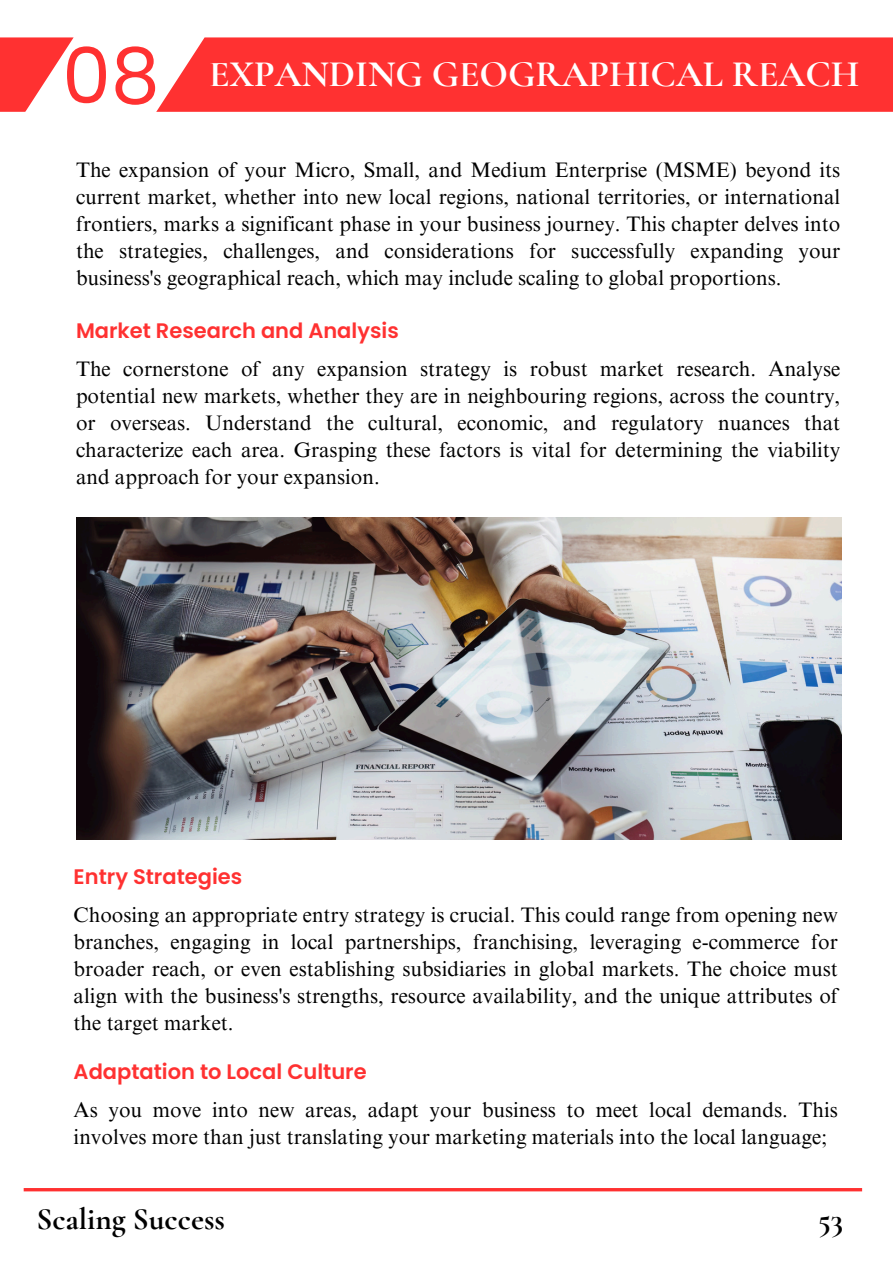
<style>
.page{position:relative;width:893px;height:1264px;background:#fff}
.page>*{position:absolute;margin:0;border:0;box-sizing:border-box;transform-origin:0 0}
.t1{font:77.4px "Poppins";color:#ff3131}
.t2{font:700 37.35px "Cormorant Garamond";color:#fff}
.t3{font:700 31.05px "Cormorant Garamond";color:#000}
.t4{font:21px/27px "Times NRMT Pro";color:#000;text-align:justify}
.t5{font:600 21px "Poppins";color:#ff3131}
</style>
<div class="page">
<hr style="left:24px;top:1188px;width:838px;height:3px;background:#ff3131">
<div style="left:156px;top:37px;width:736px;height:75px;background:#ff3131"></div>
<svg style="left:0;top:37px;width:74px;height:75px;fill:#ff3131"></svg>
<img style="left:76px;top:518px;width:765px;height:321px">
<h3 class="t1" style="left:62px;top:22px;width:99px">08</h3>
<p class="t2" style="left:209px;top:51px;width:651px">EXPANDING GEOGRAPHICAL REACH</p>
<p class="t4" style="left:76px;top:159px;width:765px">The expansion of your Micro, Small, and Medium Enterprise (MSME) beyond its current market, whether into new local regions, national territories, or international frontiers, marks a significant phase in your business journey. This chapter delves into the strategies, challenges, and considerations for successfully expanding your business's geographical reach, which may include scaling to global proportions.</p>
<h3 class="t5" style="left:76px;top:315px;width:324px">Market Research and Analysis</h3>
<p class="t4" style="left:76px;top:358px;width:765px">The cornerstone of any expansion strategy is robust market research. Analyse potential new markets, whether they are in neighbouring regions, across the country, or overseas. Understand the cultural, economic, and regulatory nuances that characterize each area. Grasping these factors is vital for determining the viability and approach for your expansion.</p>
<h3 class="t5" style="left:74px;top:861px;width:170px">Entry Strategies</h3>
<p class="t4" style="left:74px;top:904px;width:765px">Choosing an appropriate entry strategy is crucial. This could range from opening new branches, engaging in local partnerships, franchising, leveraging e-commerce for broader reach, or even establishing subsidiaries in global markets. The choice must align with the business's strengths, resource availability, and the unique attributes of the target market.</p>
<h2 class="t5" style="left:74px;top:1056px;width:294px">Adaptation to Local Culture</h2>
<p class="t4" style="left:74px;top:1098px;width:765px">As you move into new areas, adapt your business to meet local demands. This involves more than just translating your marketing materials into the local language;</p>
<p class="t3" style="left:37px;top:1200px;width:190px">Scaling Success</p>
<p class="t3" style="left:817px;top:1200px;width:26px">53</p>
</div>
